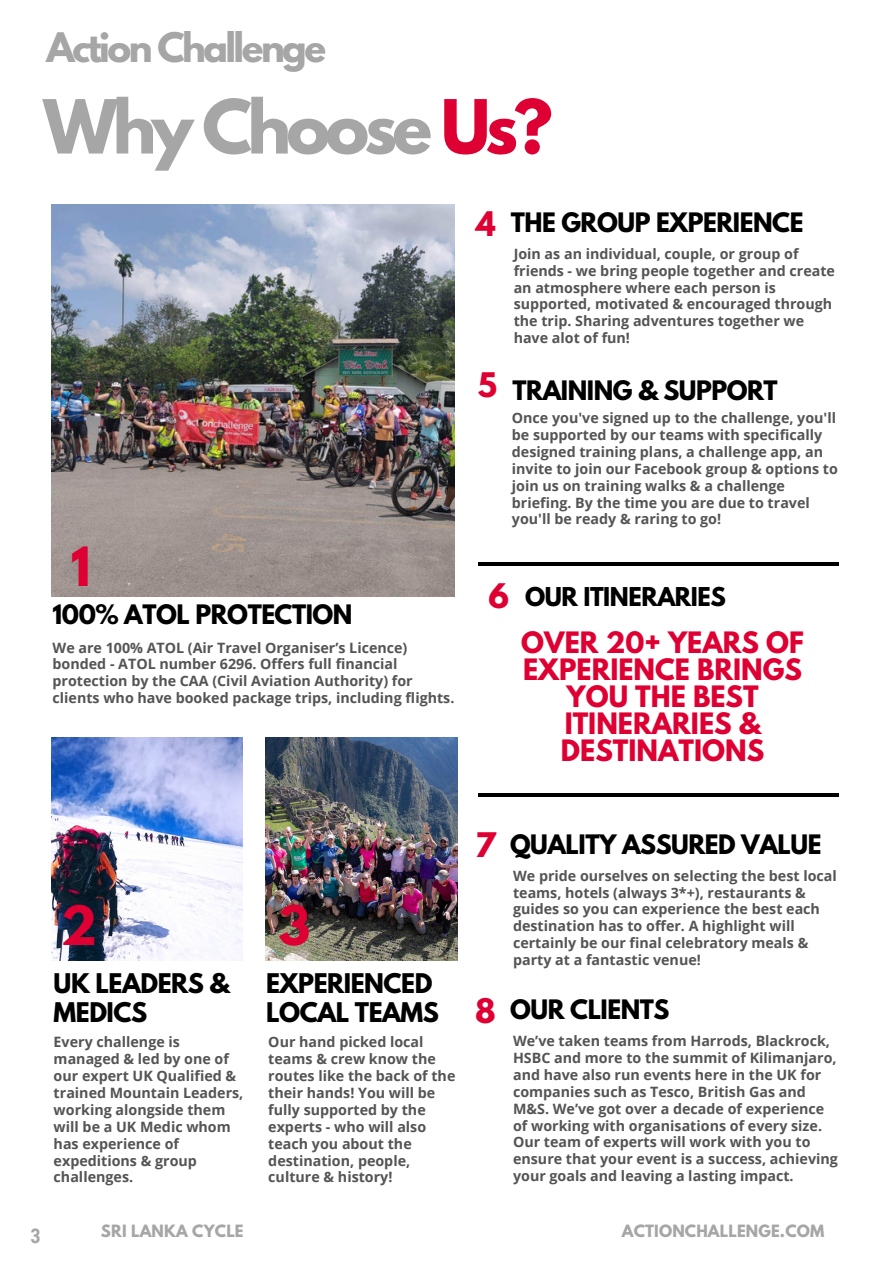
<style>
.page{position:relative;width:894px;height:1264px;background:#fff}
.page>*{position:absolute;margin:0;border:0;box-sizing:border-box;transform-origin:0 0}
.t1{font:700 66px "League Spartan";letter-spacing:-.07em;color:#a6a6a6}
.t2{font:700 48px "League Spartan";color:#de0032}
.t3{font:700 36px "League Spartan";letter-spacing:-.07em;color:#a6a6a6}
.t4{font:700 30px "League Spartan";color:#de0032}
.t5{font:700 26.1px/27px "League Spartan";color:#de0032;text-align:center}
.t6{font:700 24px/29.2px "League Spartan";letter-spacing:-.02em;color:#000}
.t7{font:700 23.7px "League Spartan";letter-spacing:-.02em;color:#000}
.t8{font:700 22.95px "League Spartan";letter-spacing:-.02em;color:#000}
.t9{font:700 20.25px "Roboto Condensed";color:#a6a6a6}
.t10{font:700 15px "League Spartan";letter-spacing:.01em;color:#a6a6a6}
.t11{font:700 14.25px/16.8px "Open Sans";color:#545454}
.s1{color:#de0032}
</style>
<div class="page">
<hr style="left:478px;top:562px;width:360px;height:3px;background:#000">
<img style="left:51px;top:205px;width:403px;height:391px">
<img style="left:51px;top:738px;width:192px;height:222px">
<img style="left:265px;top:738px;width:192px;height:222px">
<hr style="left:478px;top:793px;width:360px;height:4px;background:#000">
<h3 class="t3" style="left:47px;top:30px;width:281px">Action Challenge</h3>
<h3 class="t1" style="left:43px;top:94px;width:511px">Why Choose <span class="s1">Us?</span></h3>
<h3 class="t2" style="left:71px;top:542px;width:21px">1</h3>
<h1 class="t7" style="left:53px;top:602px;width:301px">100% ATOL PROTECTION</h1>
<p class="t11" style="left:53px;top:638px;width:403px">We are 100% ATOL (Air Travel Organiser’s Licence) bonded - ATOL number 6296. Offers full financial protection by the CAA (Civil Aviation Authority) for clients who have booked package trips, including flights.</p>
<h3 class="t4" style="left:475px;top:208px;width:21px">4</h3>
<p class="t7" style="left:510px;top:211px;width:294px">THE GROUP EXPERIENCE</p>
<p class="t11" style="left:513px;top:245px;width:323px">Join as an individual, couple, or group of friends - we bring people together and create an atmosphere where each person is supported, motivated &amp; encouraged through the trip. Sharing adventures together we have alot of fun!</p>
<h3 class="t4" style="left:478px;top:370px;width:21px">5</h3>
<p class="t7" style="left:512px;top:379px;width:267px">TRAINING &amp; SUPPORT</p>
<p class="t11" style="left:511px;top:409px;width:327px">Once you've signed up to the challenge, you'll be supported by our teams with specifically designed training plans, a challenge app, an invite to join our Facebook group &amp; options to join us on training walks &amp; a challenge briefing. By the time you are due to travel you'll be ready &amp; raring to go!</p>
<p class="t4" style="left:488px;top:581px;width:22px">6</p>
<h4 class="t8" style="left:525px;top:585px;width:202px">OUR ITINERARIES</h4>
<p class="t5" style="left:521px;top:632px;width:284px">OVER 20+ YEARS OF<br>EXPERIENCE BRINGS<br>YOU THE BEST<br>ITINERARIES &amp;<br>DESTINATIONS</p>
<p class="t2" style="left:61px;top:902px;width:38px">2</p>
<p class="t2" style="left:278px;top:902px;width:33px">3</p>
<h2 class="t6" style="left:54px;top:971px;width:177px">UK LEADERS &amp;<br>MEDICS</h2>
<p class="t6" style="left:266px;top:971px;width:174px">EXPERIENCED<br>LOCAL TEAMS</p>
<p class="t11" style="left:54px;top:1033px;width:191px">Every challenge is managed &amp; led by one of our expert UK Qualified &amp; trained Mountain Leaders, working alongside them will be a UK Medic whom has experience of expeditions &amp; group challenges.</p>
<p class="t11" style="left:268px;top:1033px;width:188px">Our hand picked local teams &amp; crew know the routes like the back of the their hands! You will be fully supported by the experts - who will also teach you about the destination, people, culture &amp; history!</p>
<h3 class="t4" style="left:475px;top:830px;width:22px">7</h3>
<p class="t7" style="left:510px;top:832px;width:313px">QUALITY ASSURED VALUE</p>
<p class="t11" style="left:513px;top:866px;width:325px">We pride ourselves on selecting the best local teams, hotels (always 3*+), restaurants &amp; guides so you can experience the best each destination has to offer. A highlight will certainly be our final celebratory meals &amp; party at a fantastic venue!</p>
<h3 class="t4" style="left:475px;top:995px;width:22px">8</h3>
<p class="t7" style="left:510px;top:998px;width:161px">OUR CLIENTS</p>
<p class="t11" style="left:513px;top:1032px;width:326px">We’ve taken teams from Harrods, Blackrock, HSBC and more to the summit of Kilimanjaro, and have also run events here in the UK for companies such as Tesco, British Gas and M&amp;S. We’ve got over a decade of experience of working with organisations of every size.<br>Our team of experts will work with you to ensure that your event is a success, achieving your goals and leaving a lasting impact.</p>
<p class="t9" style="left:30px;top:1223px;width:12px">3</p>
<p class="t10" style="left:101px;top:1223px;width:144px">SRI LANKA CYCLE</p>
<p class="t10" style="left:621px;top:1223px;width:204px">ACTIONCHALLENGE.COM</p>
</div>
